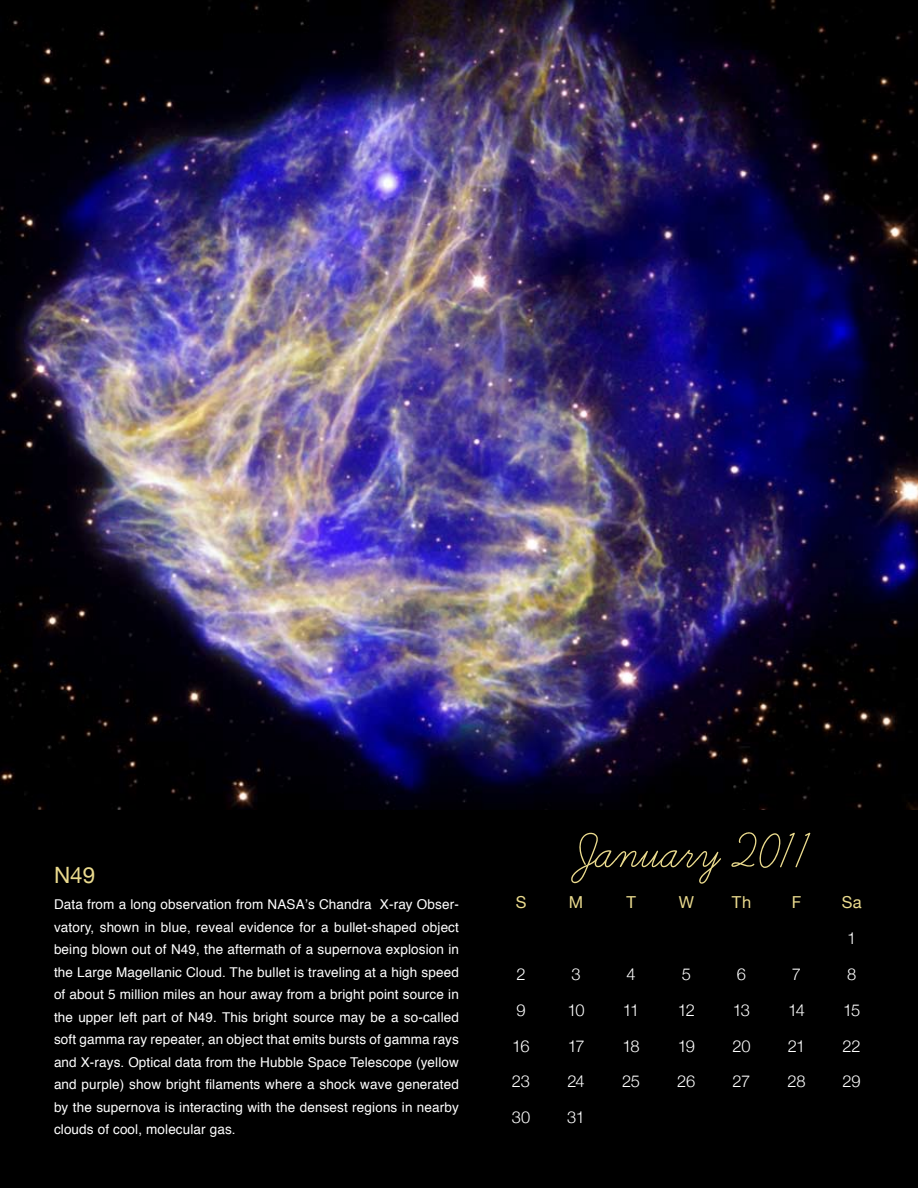
<style>
.page{position:relative;width:918px;height:1188px;background:#000}
.page>*{position:absolute;margin:0;border:0;box-sizing:border-box;transform-origin:0 0}
.t1{font:60px "Learning Curve Pro";color:#ebdb8e}
.t2{font:22.5px "Helvetica Neue";color:#ebdb8e}
.t3{font:300 16.5px "Helvetica Neue";letter-spacing:-.05em;color:#fff}
.t4{font:16.5px "Helvetica Neue";color:#ebdb8e}
.t5{font:13.5px/22.5px "Helvetica";letter-spacing:.01em;color:#fff;text-align:justify}
</style>
<div class="page">
<img style="left:0;top:0;width:918px;height:810px">
<h1 class="t1" style="left:570px;top:825px;width:242px">January 2011</h1>
<h2 class="t2" style="left:54px;top:861px;width:43px">N49</h2>
<p class="t5" style="left:54px;top:893px;width:406px">Data from a long observation from NASA’s Chandra X-ray Obser&shy;vatory, shown in blue, reveal evidence for a bullet-shaped object being blown out of N49, the aftermath of a supernova explosion in the Large Magellanic Cloud. The bullet is traveling at a high speed of about 5 million miles an hour away from a bright point source in the upper left part of N49. This bright source may be a so-called soft gamma ray repeater, an object that emits bursts of gamma rays and X-rays. Optical data from the Hubble Space Telescope (yellow and purple) show bright filaments where a shock wave generated by the supernova is interacting with the densest regions in nearby clouds of cool, molecular gas.</p>
<p class="t4" style="left:516px;top:892px;width:12px">S</p>
<p class="t4" style="left:569px;top:892px;width:16px">M</p>
<p class="t4" style="left:627px;top:892px;width:11px">T</p>
<p class="t4" style="left:679px;top:892px;width:17px">W</p>
<p class="t4" style="left:732px;top:892px;width:21px">Th</p>
<p class="t4" style="left:792px;top:892px;width:11px">F</p>
<p class="t4" style="left:842px;top:892px;width:21px">Sa</p>
<p class="t3" style="left:847px;top:928px;width:11px">1</p>
<p class="t3" style="left:516px;top:964px;width:11px">2</p>
<p class="t3" style="left:572px;top:964px;width:11px">3</p>
<p class="t3" style="left:627px;top:964px;width:11px">4</p>
<p class="t3" style="left:682px;top:964px;width:11px">5</p>
<p class="t3" style="left:737px;top:964px;width:11px">6</p>
<p class="t3" style="left:792px;top:964px;width:11px">7</p>
<p class="t3" style="left:847px;top:964px;width:11px">8</p>
<p class="t3" style="left:516px;top:1000px;width:11px">9</p>
<p class="t3" style="left:567px;top:1000px;width:19px">10</p>
<p class="t3" style="left:623px;top:1000px;width:18px">11</p>
<p class="t3" style="left:678px;top:1000px;width:19px">12</p>
<p class="t3" style="left:733px;top:1000px;width:19px">13</p>
<p class="t3" style="left:788px;top:1000px;width:19px">14</p>
<p class="t3" style="left:843px;top:1000px;width:19px">15</p>
<p class="t3" style="left:512px;top:1036px;width:19px">16</p>
<p class="t3" style="left:568px;top:1036px;width:18px">17</p>
<p class="t3" style="left:623px;top:1036px;width:19px">18</p>
<p class="t3" style="left:678px;top:1036px;width:19px">19</p>
<p class="t3" style="left:732px;top:1036px;width:20px">20</p>
<p class="t3" style="left:788px;top:1036px;width:19px">21</p>
<p class="t3" style="left:843px;top:1036px;width:20px">22</p>
<p class="t3" style="left:512px;top:1072px;width:20px">23</p>
<p class="t3" style="left:567px;top:1072px;width:19px">24</p>
<p class="t3" style="left:622px;top:1072px;width:19px">25</p>
<p class="t3" style="left:677px;top:1072px;width:20px">26</p>
<p class="t3" style="left:733px;top:1072px;width:19px">27</p>
<p class="t3" style="left:788px;top:1072px;width:19px">28</p>
<p class="t3" style="left:843px;top:1072px;width:20px">29</p>
<p class="t3" style="left:512px;top:1107px;width:20px">30</p>
<p class="t3" style="left:567px;top:1107px;width:19px">31</p>
</div>
